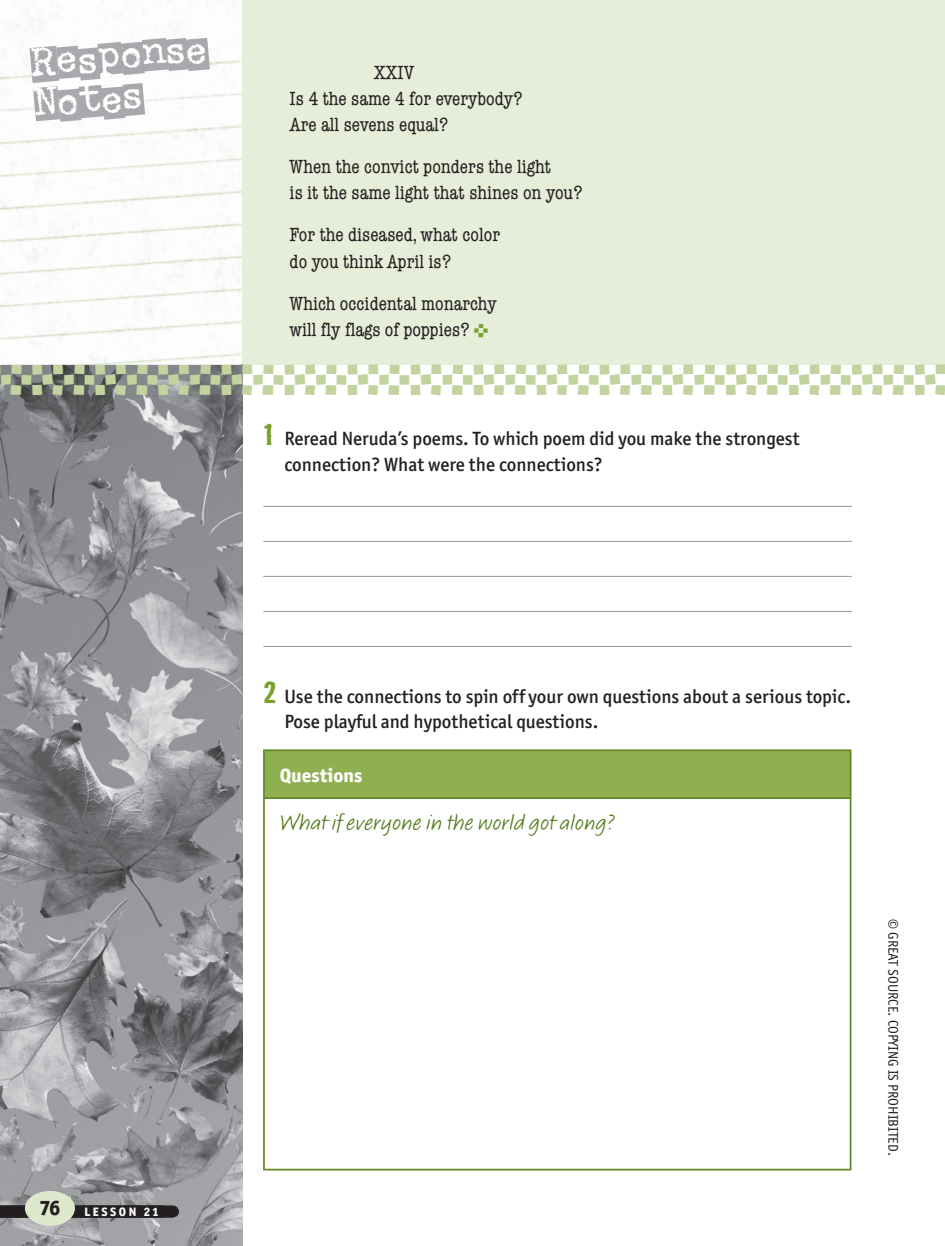
<style>
.page{position:relative;width:945px;height:1246px;background:#fff}
.page>*{position:absolute;margin:0;border:0;box-sizing:border-box;transform-origin:0 0}
.t1{font:500 43.75px/41.1px "Telepath";color:#fff}
.t2{font:31.5px "Acme Services";color:#c3d3a0}
.t3{font:22.75px "Calliope MVB";color:#587c1f}
.t4{font:800 21px "Officina San ITC";color:#231f20}
.t5{font:condensed 19.25px/26.2px "American Typewriter";color:#231f20}
.t6{font:500 19.25px/25.4px "Officina San ITC";color:#231f20}
.t7{font:800 19.25px "Officina San ITC";color:#fff}
.t8{font:14px "Officina San ITC";color:#231f20}
.t9{font:800 12.25px "Officina San ITC";letter-spacing:.2em;color:#fff}
.s1{font-family:"Acme Services";font-stretch:normal;font-size:14px;color:#78a22d}
.s2{font-family:"Bad Neighborhood Badhouse";font-weight:700;font-size:28px;color:#78a22d}
</style>
<div class="page">
<div style="left:242px;top:0;width:702px;height:364px;background:#e6edd8"></div>
<img style="left:0;top:158px;width:242px;height:1087px">
<div style="left:0;top:0;width:241px;height:364px;background:#fff"></div>
<svg style="left:0;top:19px;width:242px;height:122px"></svg>
<hr style="left:263px;top:505px;width:588px;height:1px;background:#939598">
<hr style="left:263px;top:540px;width:588px;height:1px;background:#939598">
<hr style="left:263px;top:575px;width:588px;height:1px;background:#939598">
<hr style="left:263px;top:610px;width:588px;height:1px;background:#939598">
<hr style="left:263px;top:645px;width:588px;height:1px;background:#939598">
<div style="left:264px;top:750px;width:586px;height:47px;background:#8fb051"></div>
<hr style="left:263px;top:797px;width:588px;height:1px;background:#628825">
<hr style="left:263px;top:749px;width:588px;height:2px;background:#628825">
<hr style="left:263px;top:751px;width:2px;height:46px;background:#628825">
<hr style="left:849px;top:751px;width:2px;height:46px;background:#628825">
<hr style="left:263px;top:798px;width:2px;height:370px;background:#628825">
<hr style="left:849px;top:798px;width:2px;height:370px;background:#628825">
<hr style="left:263px;top:1168px;width:588px;height:2px;background:#628825">
<svg style="left:0;top:1204px;width:180px;height:14px;background:#312d2e"></svg>
<div style="left:25px;top:1190px;width:50px;height:35px;background:#dee8cc;border-radius:50%"></div>
<h1 class="t1" style="left:29px;top:47px;width:179px;rotate:-5deg">Response<br>Notes</h1>
<p class="t5" style="left:289px;top:61px;width:234px;text-indent:84px">XXIV<br>Is 4 the same 4 for everybody?<br>Are all sevens equal?</p>
<p class="t5" style="left:289px;top:155px;width:294px">When the convict ponders the light<br>is it the same light that shines on you?</p>
<p class="t5" style="left:289px;top:223px;width:212px">For the diseased, what color do you think April is?</p>
<p class="t5" style="left:289px;top:292px;width:209px">Which occidental monarchy will fly flags of poppies? <span class="s1">P</span></p>
<h2 class="t2" style="left:1px;top:362px;width:946px">POPOPOPOPOPOPOPOPOPOPOPOPOPOPO</h2>
<p class="t6" style="left:284px;top:427px;width:516px;text-indent:-21px"><span class="s2">1</span> Reread Neruda’s poems. To which poem did you make the strongest connection? What were the connections?</p>
<p class="t4" style="left:39px;top:1199px;width:23px">76</p>
<p class="t9" style="left:144px;top:1206px;width:18px">XX</p>
<p class="t9" style="left:85px;top:1206px;width:76px">LESSON 21</p>
<p class="t6" style="left:284px;top:685px;width:568px;text-indent:-21px"><span class="s2">2</span> Use the connections to spin off your own questions about a serious topic.<br>Pose playful and hypothetical questions.</p>
<p class="t7" style="left:280px;top:767px;width:84px">Questions</p>
<p class="t3" style="left:280px;top:814px;width:336px">What if everyone in the world got along?</p>
<p class="t8" style="left:898px;top:918px;width:238px;rotate:90deg">© GREAT SOURCE. COPYING IS PROHIBITED.</p>
</div>
